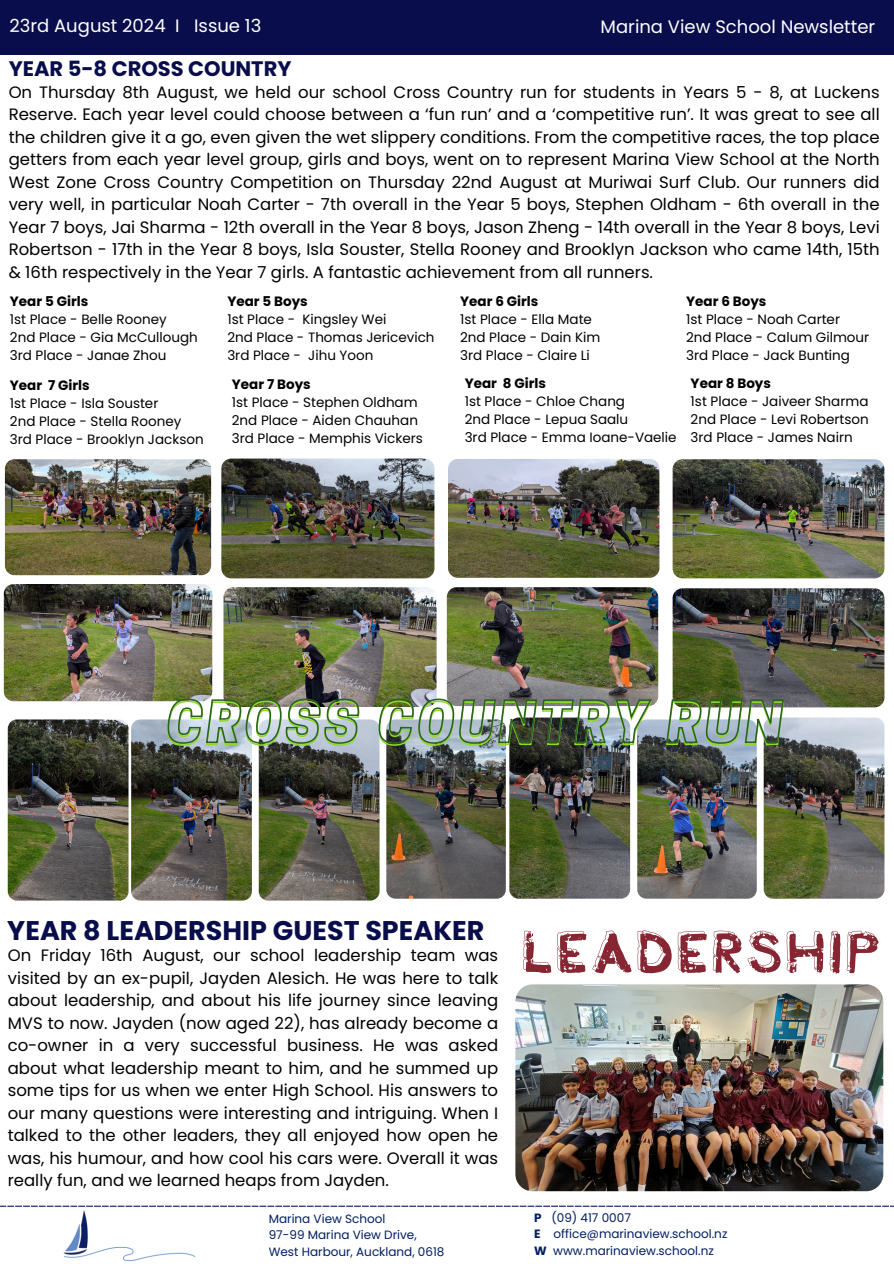
<style>
.page{position:relative;width:894px;height:1264px;background:#fff}
.page>*{position:absolute;margin:0;border:0;box-sizing:border-box;transform-origin:0 0}
.t1{font:700 27px "Poppins";color:#090d4b}
.t2{font:700 21px "Poppins";color:#090d4b}
.t3{font:18px "Poppins";color:#fff}
.t4{font:16.5px/22.5px "Poppins";color:#000;text-align:justify}
.t5{font:13.5px/18px "Poppins";color:#000}
.t6{font:12px "Poppins";color:#001e62}
.s1{font-weight:700}
</style>
<div class="page">
<div style="left:0;top:0;width:893px;height:55px;background:#090d4b"></div>
<img style="left:53px;top:1206px;width:152px;height:56px">
<svg style="left:0;top:1205px;width:893px;height:1px"></svg>
<img style="left:515px;top:984px;width:368px;height:207px;border-radius:17px">
<img style="left:221px;top:458px;width:213px;height:120px;border-radius:10px">
<img style="left:5px;top:459px;width:206px;height:116px;border-radius:10px">
<img style="left:672px;top:459px;width:212px;height:119px;border-radius:10px">
<img style="left:448px;top:459px;width:211px;height:119px;border-radius:10px">
<img style="left:223px;top:587px;width:213px;height:120px;border-radius:10px">
<img style="left:4px;top:584px;width:208px;height:117px;border-radius:10px">
<img style="left:672px;top:588px;width:212px;height:119px;border-radius:10px">
<img style="left:446px;top:587px;width:212px;height:119px;border-radius:10px">
<img style="left:8px;top:719px;width:120px;height:181px;border-radius:9px">
<img style="left:131px;top:719px;width:121px;height:181px;border-radius:9px">
<img style="left:259px;top:719px;width:120px;height:181px;border-radius:9px">
<img style="left:386px;top:719px;width:119px;height:179px;border-radius:9px">
<img style="left:763px;top:717px;width:121px;height:181px;border-radius:9px">
<img style="left:637px;top:719px;width:119px;height:179px;border-radius:9px">
<img style="left:509px;top:717px;width:121px;height:181px;border-radius:9px">
<svg style="left:523px;top:930px;width:28px;height:43px"></svg>
<svg style="left:557px;top:930px;width:29px;height:43px"></svg>
<svg style="left:592px;top:930px;width:39px;height:43px"></svg>
<svg style="left:637px;top:930px;width:69px;height:43px"></svg>
<svg style="left:712px;top:930px;width:29px;height:43px"></svg>
<svg style="left:747px;top:930px;width:33px;height:42px"></svg>
<svg style="left:786px;top:931px;width:37px;height:42px"></svg>
<svg style="left:829px;top:930px;width:11px;height:43px"></svg>
<svg style="left:846px;top:930px;width:32px;height:43px"></svg>
<img style="left:166px;top:675px;width:618px;height:71px">
<p class="t3" style="left:9px;top:13px;width:253px">23rd August 2024 I Issue 13</p>
<p class="t3" style="left:600px;top:15px;width:276px">Marina View School Newsletter</p>
<p class="t2" style="left:9px;top:54px;width:284px">YEAR 5-8 CROSS COUNTRY</p>
<p class="t4" style="left:9px;top:81px;width:872px">On Thursday 8th August, we held our school Cross Country run for students in Years 5 - 8, at Luckens Reserve. Each year level could choose between a ‘fun run’ and a ‘competitive run’. It was great to see all the children give it a go, even given the wet slippery conditions. From the competitive races, the top place getters from each year level group, girls and boys, went on to represent Marina View School at the North West Zone Cross Country Competition on Thursday 22nd August at Muriwai Surf Club. Our runners did very well, in particular Noah Carter - 7th overall in the Year 5 boys, Stephen Oldham - 6th overall in the Year 7 boys, Jai Sharma - 12th overall in the Year 8 boys, Jason Zheng - 14th overall in the Year 8 boys, Levi Robertson - 17th in the Year 8 boys, Isla Souster, Stella Rooney and Brooklyn Jackson who came 14th, 15th &amp; 16th respectively in the Year 7 girls. A fantastic achievement from all runners.</p>
<h2 class="t5" style="left:10px;top:292px;width:189px"><span class="s1">Year 5 Girls<br></span>1st Place - Belle Rooney<br>2nd Place - Gia McCullough<br>3rd Place - Janae Zhou</h2>
<h4 class="t5" style="left:227px;top:292px;width:209px"><span class="s1">Year 5 Boys<br></span>1st Place - Kingsley Wei<br>2nd Place - Thomas Jericevich<br>3rd Place - Jihu Yoon</h4>
<p class="t5" style="left:460px;top:292px;width:142px"><span class="s1">Year 6 Girls<br></span>1st Place - Ella Mate<br>2nd Place - Dain Kim<br>3rd Place - Claire Li</p>
<p class="t5" style="left:686px;top:292px;width:184px"><span class="s1">Year 6 Boys<br></span>1st Place - Noah Carter<br>2nd Place - Calum Gilmour<br>3rd Place - Jack Bunting</p>
<p class="t5" style="left:10px;top:376px;width:195px"><span class="s1">Year 7 Girls<br></span>1st Place - Isla Souster<br>2nd Place - Stella Rooney<br>3rd Place - Brooklyn Jackson</p>
<p class="t5" style="left:232px;top:375px;width:192px"><span class="s1">Year 7 Boys<br></span>1st Place - Stephen Oldham<br>2nd Place - Aiden Chauhan<br>3rd Place - Memphis Vickers</p>
<p class="t5" style="left:464px;top:374px;width:213px"><span class="s1">Year 8 Girls<br></span>1st Place - Chloe Chang<br>2nd Place - Lepua Saalu<br>3rd Place - Emma Ioane-Vaelie</p>
<p class="t5" style="left:690px;top:374px;width:179px"><span class="s1">Year 8 Boys<br></span>1st Place - Jaiveer Sharma<br>2nd Place - Levi Robertson<br>3rd Place - James Nairn</p>
<p class="t1" style="left:7px;top:911px;width:478px">YEAR 8 LEADERSHIP GUEST SPEAKER</p>
<p class="t4" style="left:8px;top:944px;width:492px">On Friday 16th August, our school leadership team was visited by an ex-pupil, Jayden Alesich. He was here to talk about leadership, and about his life journey since leaving MVS to now. Jayden (now aged 22), has already become a co-owner in a very successful business. He was asked about what leadership meant to him, and he summed up some tips for us when we enter High School. His answers to our many questions were interesting and intriguing. When I talked to the other leaders, they all enjoyed how open he was, his humour, and how cool his cars were. Overall it was really fun, and we learned heaps from Jayden.</p>
<h4 class="t6" style="left:269px;top:1210px;width:118px">Marina View School</h4>
<h3 class="t6" style="left:269px;top:1226px;width:149px">97-99 Marina View Drive,</h3>
<h4 class="t6" style="left:269px;top:1243px;width:177px">West Harbour, Auckland, 0618</h4>
<h5 class="t6" style="left:534px;top:1209px;width:98px"><span class="s1">P</span> (09) 417 0007</h5>
<h5 class="t6" style="left:534px;top:1225px;width:195px"><span class="s1">E</span> office@marinaview.school.nz</h5>
<h5 class="t6" style="left:534px;top:1242px;width:181px"><span class="s1">W</span> www.marinaview.school.nz</h5>
</div>
